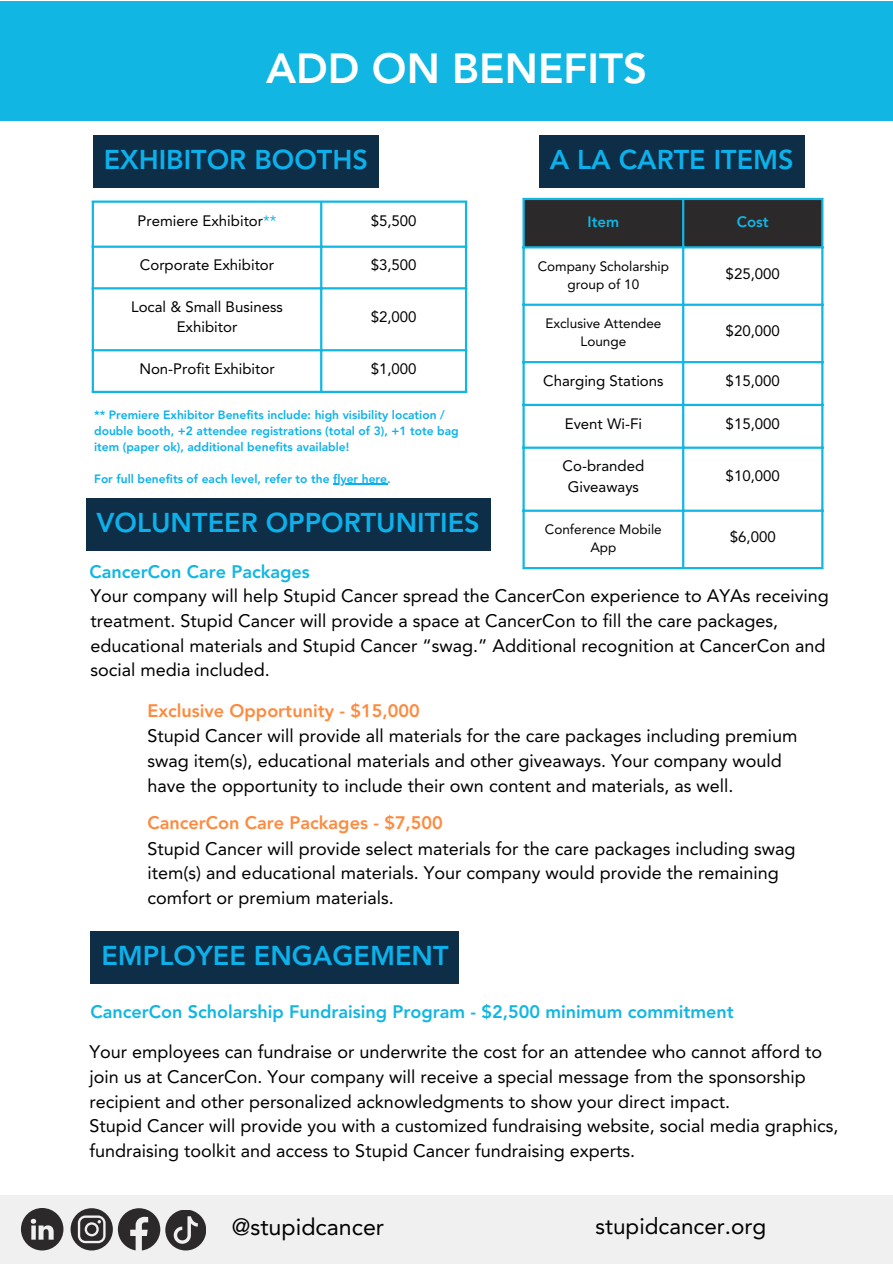
<style>
.page{position:relative;width:893px;height:1264px;background:#fff}
.page>*{position:absolute;margin:0;border:0;box-sizing:border-box;transform-origin:0 0}
.t1{font:800 41.7px "Avenir";color:#fff}
.t2{font:800 27px "Avenir";color:#0cb1eb}
.t3{font:23.25px "Avenir LT Std";color:#000}
.t4{font:22.5px "Avenir LT Std";color:#000}
.t5{font:18px/24.8px "Avenir LT Std";color:#000}
.t6{font:800 18px "Avenir";color:#12b6e3}
.t7{font:800 18px "Avenir";color:#fe8a3d}
.t8{font:15px/20.2px "Avenir LT Std";color:#000;text-align:center}
.t9{font:800 15px "Avenir";color:#12b6e3}
.t10{font:13.5px/18px "Avenir LT Std";color:#000;text-align:center}
.t11{font:800 12px/16px "Avenir";color:#0cb1eb}
.s1{color:#12b6e3}
</style>
<div class="page">
<div style="left:0;top:1194px;width:892px;height:69px;background:#f0f0f0"></div>
<svg style="left:71px;top:1208px;width:89px;height:42px"></svg>
<div style="left:165px;top:1209px;width:41px;height:41px;background:#2b2929;border-radius:50%"></div>
<svg style="left:174px;top:1216px;width:23px;height:27px"></svg>
<svg style="left:21px;top:1208px;width:42px;height:42px"></svg>
<div style="left:0;top:1px;width:892px;height:120px;background:#12b6e3"></div>
<div style="left:93px;top:135px;width:285px;height:52px;background:#0e2e47"></div>
<div style="left:86px;top:498px;width:404px;height:53px;background:#0e2e47"></div>
<div style="left:91px;top:931px;width:368px;height:52px;background:#0e2e47"></div>
<hr style="left:92px;top:203px;width:2px;height:188px;background:#12b6e3">
<hr style="left:320px;top:203px;width:2px;height:188px;background:#12b6e3">
<hr style="left:465px;top:203px;width:2px;height:188px;background:#12b6e3">
<hr style="left:92px;top:200px;width:375px;height:3px;background:#12b6e3">
<hr style="left:92px;top:245px;width:375px;height:3px;background:#12b6e3">
<hr style="left:92px;top:287px;width:375px;height:2px;background:#12b6e3">
<hr style="left:92px;top:349px;width:375px;height:2px;background:#12b6e3">
<hr style="left:92px;top:391px;width:375px;height:2px;background:#12b6e3">
<hr style="left:333px;top:483px;width:54px;height:1px;background:#0cb1eb">
<div style="left:524px;top:200px;width:297px;height:46px;background:#2b2929"></div>
<hr style="left:522px;top:200px;width:2px;height:367px;background:#12b6e3">
<hr style="left:682px;top:200px;width:2px;height:367px;background:#12b6e3">
<hr style="left:821px;top:200px;width:2px;height:367px;background:#12b6e3">
<hr style="left:522px;top:198px;width:301px;height:2px;background:#12b6e3">
<hr style="left:522px;top:246px;width:301px;height:2px;background:#12b6e3">
<hr style="left:522px;top:303px;width:301px;height:3px;background:#12b6e3">
<hr style="left:522px;top:361px;width:301px;height:2px;background:#12b6e3">
<hr style="left:522px;top:404px;width:301px;height:2px;background:#12b6e3">
<hr style="left:522px;top:446px;width:301px;height:3px;background:#12b6e3">
<hr style="left:522px;top:509px;width:301px;height:3px;background:#12b6e3">
<hr style="left:522px;top:567px;width:301px;height:2px;background:#12b6e3">
<div style="left:539px;top:135px;width:265px;height:52px;background:#0e2e47"></div>
<h1 class="t1" style="left:266px;top:38px;width:382px">ADD ON BENEFITS</h1>
<h2 class="t2" style="left:104px;top:139px;width:265px">EXHIBITOR BOOTHS</h2>
<h2 class="t2" style="left:549px;top:139px;width:245px">A LA CARTE ITEMS</h2>
<p class="t8" style="left:137px;top:211px;width:140px">Premiere Exhibitor<span class="s1">**</span></p>
<p class="t8" style="left:370px;top:211px;width:47px">$5,500</p>
<p class="t8" style="left:140px;top:255px;width:136px">Corporate Exhibitor</p>
<p class="t8" style="left:370px;top:255px;width:47px">$3,500</p>
<p class="t8" style="left:131px;top:297px;width:153px">Local &amp; Small Business<br>Exhibitor</p>
<p class="t8" style="left:370px;top:307px;width:47px">$2,000</p>
<p class="t8" style="left:139px;top:358px;width:137px">Non-Profit Exhibitor</p>
<p class="t8" style="left:370px;top:358px;width:47px">$1,000</p>
<p class="t11" style="left:94px;top:407px;width:366px">** Premiere Exhibitor Benefits include: high visibility location / double booth, +2 attendee registrations (total of 3), +1 tote bag item (paper ok), additional benefits available!</p>
<p class="t11" style="left:94px;top:471px;width:298px">For full benefits of each level, refer to the flyer here.</p>
<p class="t9" style="left:587px;top:211px;width:33px">Item</p>
<p class="t9" style="left:736px;top:211px;width:33px">Cost</p>
<p class="t10" style="left:537px;top:257px;width:133px">Company Scholarship group of 10</p>
<p class="t8" style="left:725px;top:264px;width:56px">$25,000</p>
<p class="t10" style="left:545px;top:315px;width:118px">Exclusive Attendee<br>Lounge</p>
<p class="t8" style="left:725px;top:321px;width:56px">$20,000</p>
<p class="t8" style="left:543px;top:370px;width:122px">Charging Stations</p>
<p class="t8" style="left:725px;top:370px;width:56px">$15,000</p>
<p class="t8" style="left:564px;top:413px;width:79px">Event Wi-Fi</p>
<p class="t8" style="left:725px;top:413px;width:56px">$15,000</p>
<p class="t8" style="left:562px;top:456px;width:83px">Co-branded<br>Giveaways</p>
<p class="t8" style="left:725px;top:466px;width:56px">$10,000</p>
<p class="t10" style="left:545px;top:521px;width:118px">Conference Mobile<br>App</p>
<p class="t8" style="left:729px;top:527px;width:47px">$6,000</p>
<h2 class="t2" style="left:97px;top:503px;width:384px">VOLUNTEER OPPORTUNITIES</h2>
<p class="t6" style="left:89px;top:558px;width:222px">CancerCon Care Packages</p>
<p class="t5" style="left:90px;top:584px;width:740px">Your company will help Stupid Cancer spread the CancerCon experience to AYAs receiving treatment. Stupid Cancer will provide a space at CancerCon to fill the care packages, educational materials and Stupid Cancer “swag.” Additional recognition at CancerCon and social media included.</p>
<p class="t7" style="left:147px;top:697px;width:273px">Exclusive Opportunity - $15,000</p>
<p class="t5" style="left:147px;top:724px;width:651px">Stupid Cancer will provide all materials for the care packages including premium swag item(s), educational materials and other giveaways. Your company would have the opportunity to include their own content and materials, as well.</p>
<p class="t7" style="left:147px;top:809px;width:297px">CancerCon Care Packages - $7,500</p>
<p class="t5" style="left:147px;top:836px;width:649px">Stupid Cancer will provide select materials for the care packages including swag item(s) and educational materials. Your company would provide the remaining comfort or premium materials.</p>
<h2 class="t2" style="left:101px;top:935px;width:348px">EMPLOYEE ENGAGEMENT</h2>
<p class="t6" style="left:90px;top:998px;width:645px">CancerCon Scholarship Fundraising Program - $2,500 minimum commitment</p>
<p class="t5" style="left:89px;top:1039px;width:750px">Your employees can fundraise or underwrite the cost for an attendee who cannot afford to join us at CancerCon. Your company will receive a special message from the sponsorship recipient and other personalized acknowledgments to show your direct impact.<br>Stupid Cancer will provide you with a customized fundraising website, social media graphics, fundraising toolkit and access to Stupid Cancer fundraising experts.</p>
<p class="t3" style="left:232px;top:1212px;width:154px">@stupidcancer</p>
<p class="t4" style="left:595px;top:1213px;width:172px">stupidcancer.org</p>
</div>
